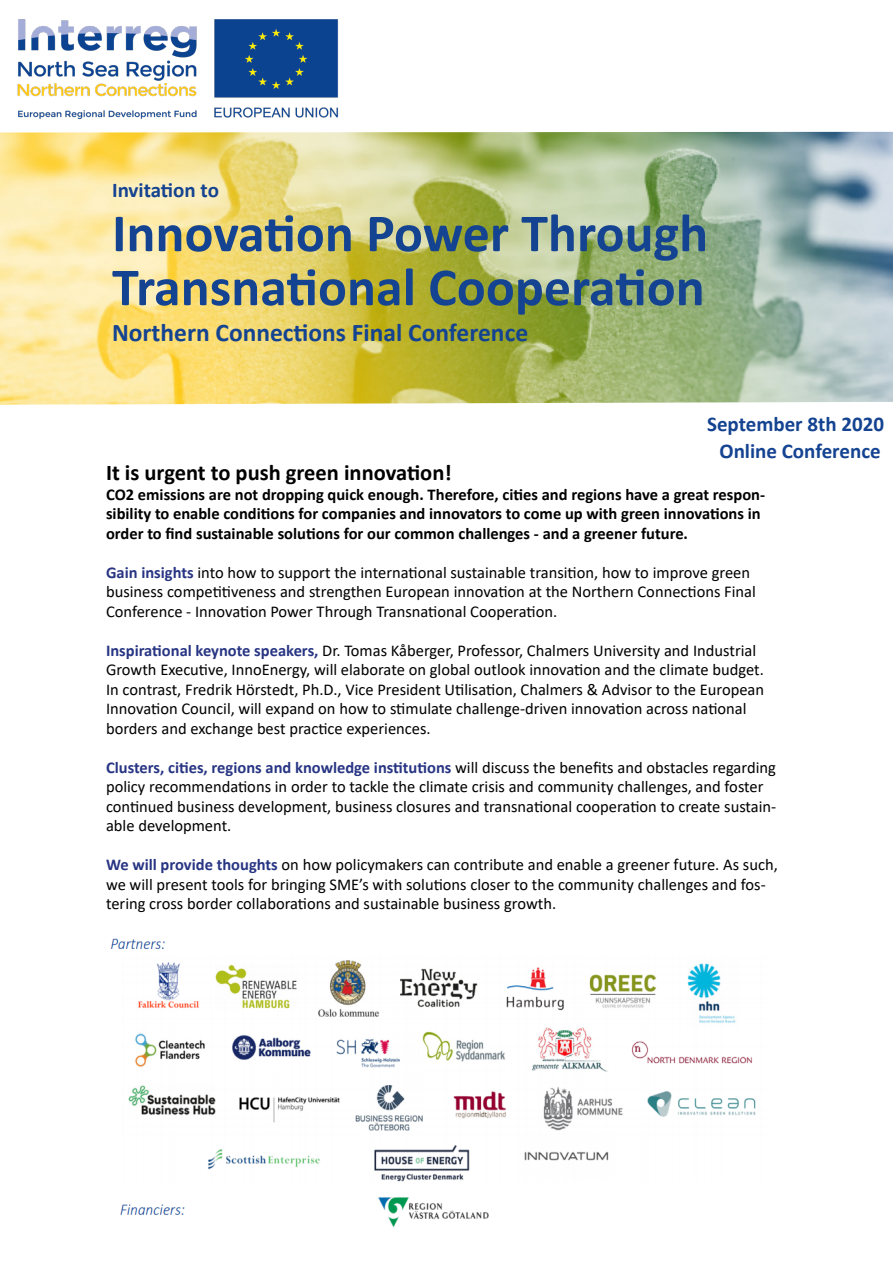
<style>
.page{position:relative;width:893px;height:1263px;background:#fff}
.page>*{position:absolute;margin:0;border:0;box-sizing:border-box;transform-origin:0 0}
.t1{font:700 54px/54px "Calibri";color:#144391}
.t2{font:700 25.5px "Calibri";color:#144391}
.t3{font:700 22.5px "Calibri";color:#000}
.t4{font:700 21px/27px "Calibri";color:#144391;text-align:center}
.t5{font:16.5px/19.5px "Calibri";color:#000}
.t6{font:700 16.5px/19.5px "Calibri";color:#000}
.s1{font-weight:700;color:#283583}
</style>
<div class="page">
<img style="left:0;top:132px;width:893px;height:273px">
<img style="left:110px;top:938px;width:646px;height:290px">
<img style="left:12px;top:19px;width:349px;height:117px">
<p class="t4" style="left:112px;top:176px;width:108px">Invitation to</p>
<h1 class="t1" style="left:112px;top:205px;width:598px">Innovation Power Through<br>Transnational Cooperation</h1>
<h2 class="t2" style="left:112px;top:315px;width:418px">Northern Connections Final Conference</h2>
<p class="t4" style="left:707px;top:410px;width:178px">September 8th 2020<br>Online Conference</p>
<h3 class="t3" style="left:106px;top:457px;width:347px">It is urgent to push green innovation!</h3>
<p class="t6" style="left:106px;top:484px;width:661px">CO2 emissions are not dropping quick enough. Therefore, cities and regions have a great respon&shy;sibility to enable conditions for companies and innovators to come up with green innovations in order to find sustainable solutions for our common challenges - and a greener future.</p>
<p class="t5" style="left:106px;top:562px;width:651px"><span class="s1">Gain insights</span> into how to support the international sustainable transition, how to improve green business competitiveness and strengthen European innovation at the Northern Connections Final<br>Conference - Innovation Power Through Transnational Cooperation.</p>
<p class="t5" style="left:106px;top:640px;width:660px"><span class="s1">Inspirational keynote speakers,</span> Dr. Tomas Kåberger, Professor, Chalmers University and Industrial Growth Executive, InnoEnergy, will elaborate on global outlook innovation and the climate budget.<br>In contrast, Fredrik Hörstedt, Ph.D., Vice President Utilisation, Chalmers &amp; Advisor to the European Innovation Council, will expand on how to stimulate challenge-driven innovation across national borders and exchange best practice experiences.</p>
<p class="t5" style="left:106px;top:757px;width:672px"><span class="s1">Clusters, cities, regions and knowledge institutions</span> will discuss the benefits and obstacles regarding policy recommendations in order to tackle the climate crisis and community challenges, and foster continued business development, business closures and transnational cooperation to create sustain&shy;able development.</p>
<p class="t5" style="left:106px;top:854px;width:673px"><span class="s1">We will provide thoughts</span> on how policymakers can contribute and enable a greener future. As such, we will present tools for bringing SME’s with solutions closer to the community challenges and fos&shy;tering cross border collaborations and sustainable business growth.</p>
</div>
